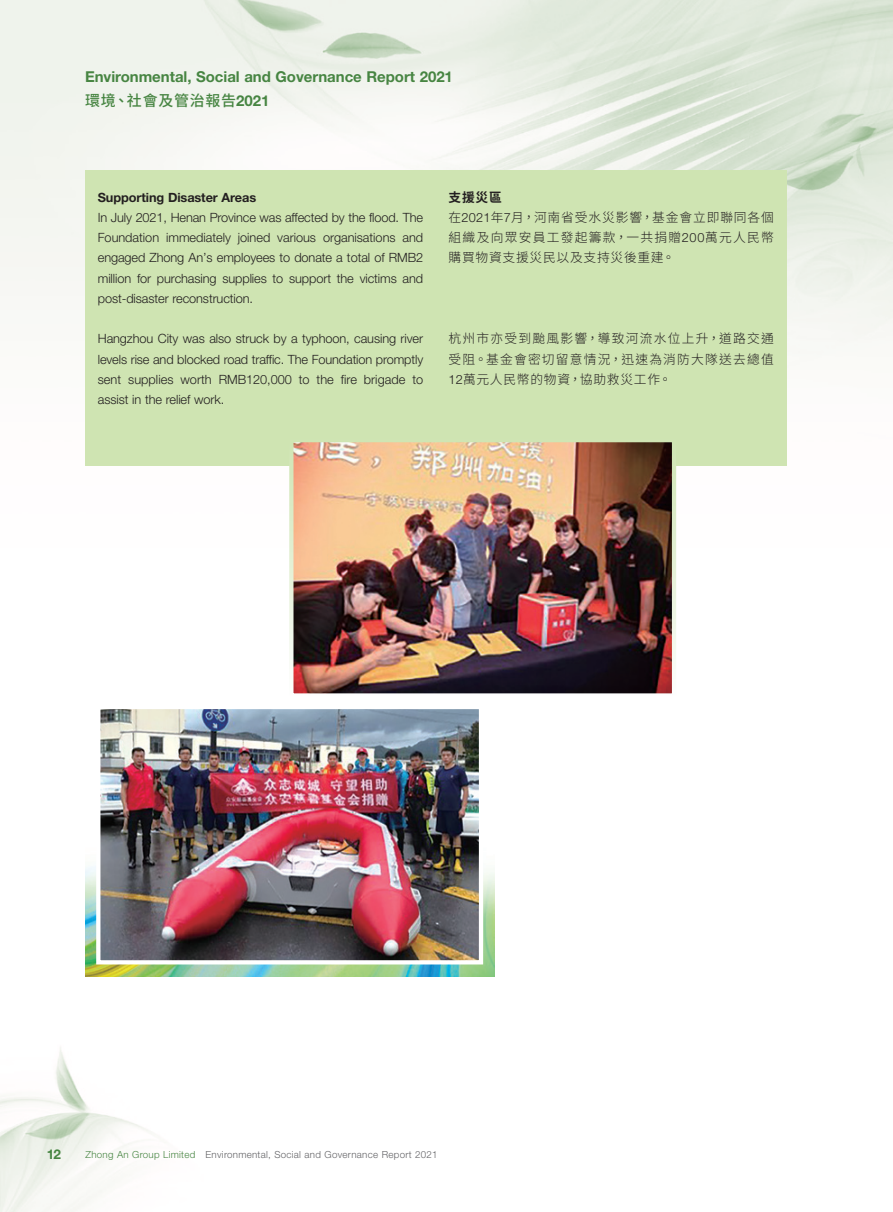
<style>
.page{position:relative;width:893px;height:1212px;background:#fff}
.page>*{position:absolute;margin:0;border:0;box-sizing:border-box;transform-origin:0 0}
.t1{font:700 15px "Helvetica Neue LT Std";color:#478542}
.t2{font:500 15px "Source Han Sans TC";letter-spacing:.05em;color:#478542}
.t3{font:700 13.5px "Helvetica Neue LT Std";color:#478542}
.Body_Text{font:300 12.75px/20.2px "Helvetica Neue LT Std";letter-spacing:-.005em;color:#231f20;text-align:justify}
.C_Body_Text{font:300 12.75px/20.2px "Source Han Sans TC";letter-spacing:.095em;color:#231f20;text-align:justify}
.Body_Text-2{font:700 12.75px "Helvetica Neue LT Std";letter-spacing:-.005em;color:#231f20}
.C_Body_Text-2{font:700 12.75px "Source Han Sans TC";color:#231f20}
.t4{font:300 9.75px "Helvetica Neue LT Std";letter-spacing:.03em;color:#636366}
.s1{font-family:"Helvetica Neue LT Std";font-weight:700}
.s2{font-family:"Helvetica Neue LT Std"}
.s3{color:#478542}
</style>
<div class="page">
<img style="left:0;top:0;width:893px;height:1212px">
<div style="left:85px;top:170px;width:702px;height:296px;background:#cfe4b2"></div>
<img style="left:294px;top:443px;width:377px;height:250px">
<div style="left:289px;top:438px;width:387px;height:260px;border:4px solid #fff"></div>
<img style="left:85px;top:829px;width:409px;height:147px">
<img style="left:101px;top:710px;width:377px;height:249px">
<div style="left:96px;top:705px;width:387px;height:259px;border:4px solid #fff"></div>
<p class="t1" style="left:85px;top:67px;width:369px">Environmental, Social and Governance Report 2021</p>
<p class="t2" style="left:85px;top:92px;width:186px">環境、社會及管治報告<span class="s1">2021</span></p>
<p class="Body_Text-2" style="left:98px;top:189px;width:160px">Supporting Disaster Areas</p>
<p class="Body_Text" style="left:98px;top:207px;width:327px">In July 2021, Henan Province was affected by the flood. The Foundation immediately joined various organisations and engaged Zhong An’s employees to donate a total of RMB2 million for purchasing supplies to support the victims and post-disaster reconstruction.</p>
<p class="Body_Text" style="left:98px;top:328px;width:327px">Hangzhou City was also struck by a typhoon, causing river levels rise and blocked road traffic. The Foundation promptly sent supplies worth RMB120,000 to the fire brigade to assist in the relief work.</p>
<p class="C_Body_Text-2" style="left:449px;top:190px;width:55px">支援災區</p>
<p class="C_Body_Text" style="left:449px;top:207px;width:327px">在<span class="s2">2021</span>年<span class="s2">7</span>月，河南省受水災影響，基金會立即聯同各個組織及向眾安員工發起籌款，一共捐贈<span class="s2">200</span>萬元人民幣購買物資支援災民以及支持災後重建。</p>
<p class="C_Body_Text" style="left:449px;top:329px;width:327px">杭州市亦受到颱風影響，導致河流水位上升，道路交通受阻。基金會密切留意情況，迅速為消防大隊送去總值<span class="s2">12</span>萬元人民幣的物資，協助救災工作。</p>
<p class="t3" style="left:47px;top:1146px;width:16px">12</p>
<p class="t4" style="left:85px;top:1149px;width:354px"><span class="s3">Zhong An Group Limited</span> Environmental, Social and Governance Report 2021</p>
</div>
